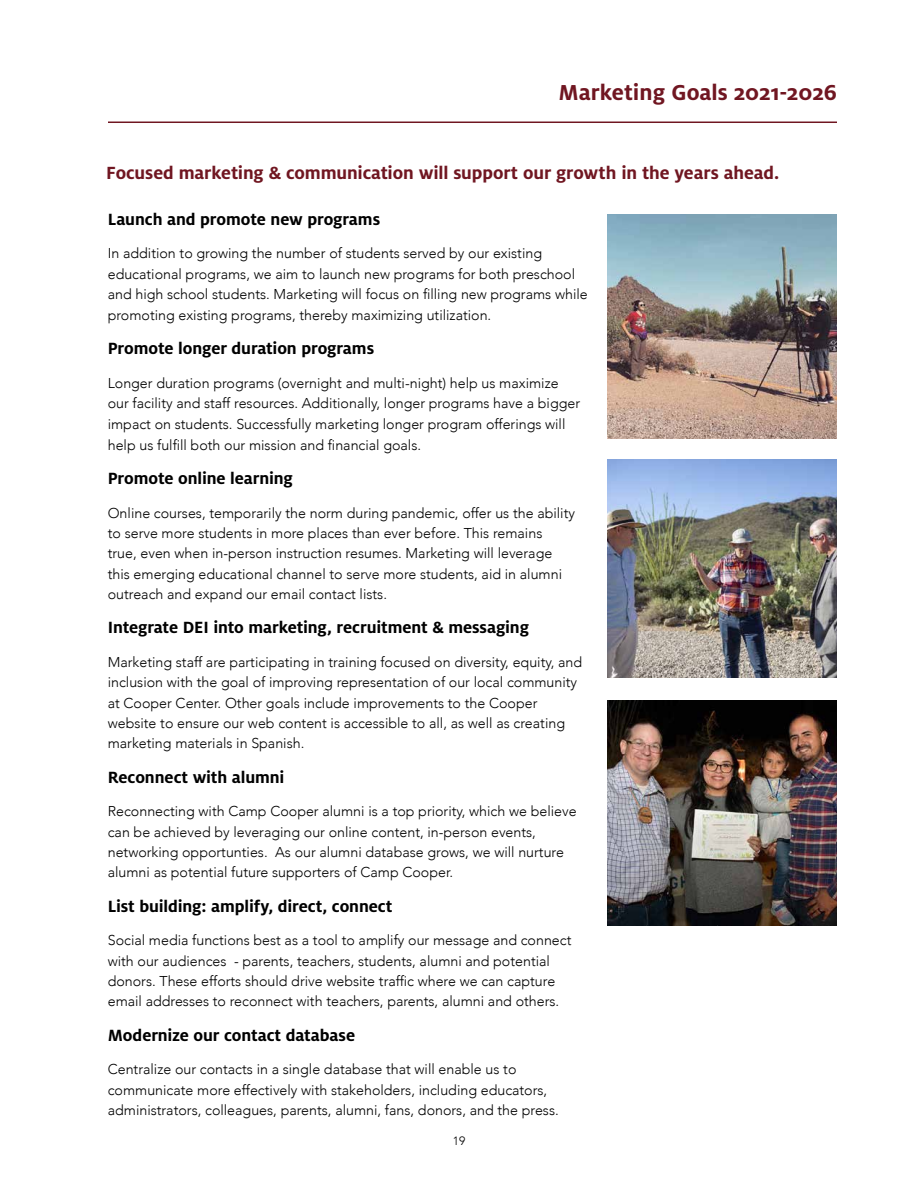
<style>
.page{position:relative;width:918px;height:1188px;background:#fff}
.page>*{position:absolute;margin:0;border:0;box-sizing:border-box;transform-origin:0 0}
.t1{font:700 24px "Milo OT";color:#701621}
.t2{font:700 19.5px "Milo OT";letter-spacing:-.005em;color:#701621}
.t3{font:700 18px "Milo OT";letter-spacing:-.005em;color:#000}
.t4{font:300 14.25px/20.2px "Avenir";color:#000}
.t5{font:300 12px "Avenir";color:#000}
</style>
<div class="page">
<hr style="left:108px;top:122px;width:729px;height:1px;background:#701621">
<img style="left:608px;top:214px;width:229px;height:225px">
<img style="left:608px;top:459px;width:229px;height:219px">
<img style="left:608px;top:700px;width:229px;height:225px">
<h1 class="t1" style="left:558px;top:79px;width:280px">Marketing Goals 2021-2026</h1>
<h2 class="t2" style="left:106px;top:162px;width:674px">Focused marketing &amp; communication will support our growth in the years ahead.</h2>
<p class="t3" style="left:108px;top:209px;width:274px">Launch and promote new programs</p>
<p class="t4" style="left:108px;top:243px;width:482px">In addition to growing the number of students served by our existing educational programs, we aim to launch new programs for both preschool and high school students. Marketing will focus on filling new programs while promoting existing programs, thereby maximizing utilization.</p>
<p class="t3" style="left:108px;top:339px;width:268px">Promote longer duration programs</p>
<p class="t4" style="left:108px;top:373px;width:474px">Longer duration programs (overnight and multi-night) help us maximize our facility and staff resources. Additionally, longer programs have a bigger impact on students. Successfully marketing longer program offerings will help us fulfill both our mission and financial goals.</p>
<p class="t3" style="left:108px;top:468px;width:187px">Promote online learning</p>
<p class="t4" style="left:108px;top:503px;width:469px">Online courses, temporarily the norm during pandemic, offer us the ability to serve more students in more places than ever before. This remains<br>true, even when in-person instruction resumes. Marketing will leverage this emerging educational channel to serve more students, aid in alumni outreach and expand our email contact lists.</p>
<p class="t3" style="left:108px;top:618px;width:423px">Integrate DEI into marketing, recruitment &amp; messaging</p>
<p class="t4" style="left:108px;top:652px;width:476px">Marketing staff are participating in training focused on diversity, equity, and inclusion with the goal of improving representation of our local community at Cooper Center. Other goals include improvements to the Cooper website to ensure our web content is accessible to all, as well as creating marketing materials in Spanish.</p>
<p class="t3" style="left:108px;top:767px;width:178px">Reconnect with alumni</p>
<p class="t4" style="left:108px;top:801px;width:470px">Reconnecting with Camp Cooper alumni is a top priority, which we believe can be achieved by leveraging our online content, in-person events, networking opportunties. As our alumni database grows, we will nurture alumni as potential future supporters of Camp Cooper.</p>
<p class="t3" style="left:108px;top:896px;width:286px">List building: amplify, direct, connect</p>
<p class="t4" style="left:108px;top:930px;width:465px">Social media functions best as a tool to amplify our message and connect with our audiences - parents, teachers, students, alumni and potential donors. These efforts should drive website traffic where we can capture email addresses to reconnect with teachers, parents, alumni and others.</p>
<p class="t3" style="left:108px;top:1025px;width:249px">Modernize our contact database</p>
<p class="t4" style="left:108px;top:1059px;width:453px">Centralize our contacts in a single database that will enable us to communicate more effectively with stakeholders, including educators, administrators, colleagues, parents, alumni, fans, donors, and the press.</p>
<p class="t5" style="left:453px;top:1134px;width:14px">19</p>
</div>
